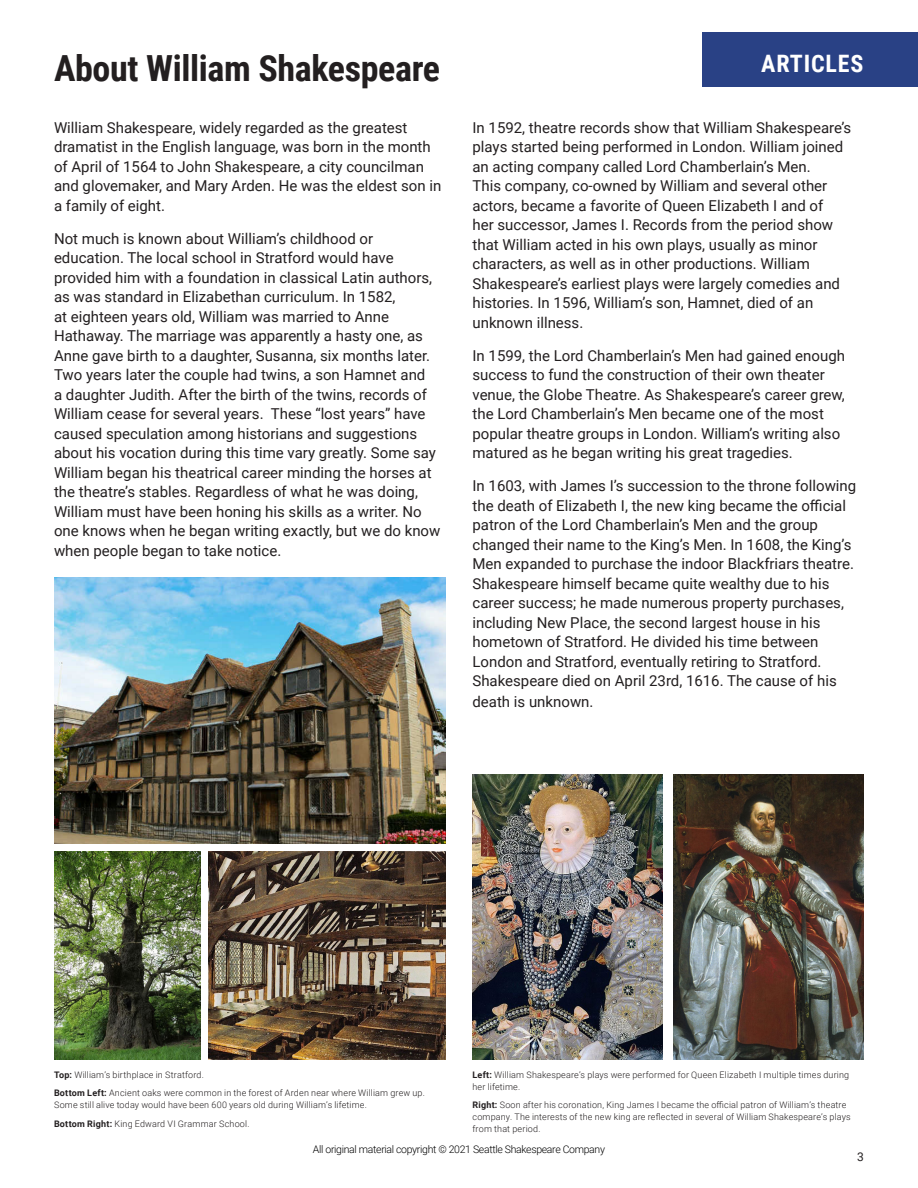
<style>
.page{position:relative;width:918px;height:1188px;background:#fff}
.page>*{position:absolute;margin:0;border:0;box-sizing:border-box;transform-origin:0 0}
.t1{font:700 36px "Roboto Condensed";letter-spacing:-.01em;color:#231f20}
.t2{font:700 24px "Roboto Condensed";letter-spacing:.035em;color:#fff}
.t3{font:15px/19.5px "Roboto";color:#231f20}
.t4{font:12px "Roboto";color:#231f20}
.t5{font:300 10.5px "Roboto";letter-spacing:-.03em;color:#000}
.Photo_Caption{font:300 9px/12px "Roboto";letter-spacing:.02em;color:#231f20}
.s1{font-weight:700}
</style>
<div class="page">
<img style="left:54px;top:578px;width:392px;height:265px">
<img style="left:54px;top:852px;width:147px;height:207px">
<img style="left:208px;top:852px;width:238px;height:207px">
<img style="left:472px;top:774px;width:191px;height:285px">
<img style="left:674px;top:774px;width:190px;height:285px">
<div style="left:702px;top:32px;width:216px;height:55px;background:#294185"></div>
<p class="t1" style="left:54px;top:43px;width:388px">About William Shakespeare</p>
<p class="t3" style="left:54px;top:117px;width:389px">William Shakespeare, widely regarded as the greatest dramatist in the English language, was born in the month of April of 1564 to John Shakespeare, a city councilman and glovemaker, and Mary Arden. He was the eldest son in a family of eight.</p>
<p class="t3" style="left:54px;top:228px;width:388px">Not much is known about William’s childhood or education. The local school in Stratford would have provided him with a foundation in classical Latin authors, as was standard in Elizabethan curriculum. In 1582,<br>at eighteen years old, William was married to Anne Hathaway. The marriage was apparently a hasty one, as Anne gave birth to a daughter, Susanna, six months later.<br>Two years later the couple had twins, a son Hamnet and<br>a daughter Judith. After the birth of the twins, records of William cease for several years. These “lost years” have caused speculation among historians and suggestions about his vocation during this time vary greatly. Some say William began his theatrical career minding the horses at the theatre’s stables. Regardless of what he was doing, William must have been honing his skills as a writer. No one knows when he began writing exactly, but we do know when people began to take notice.</p>
<p class="t2" style="left:761px;top:47px;width:104px">ARTICLES</p>
<p class="t3" style="left:472px;top:117px;width:380px">In 1592, theatre records show that William Shakespeare’s plays started being performed in London. William joined an acting company called Lord Chamberlain’s Men.<br>This company, co-owned by William and several other actors, became a favorite of Queen Elizabeth I and of<br>her successor, James I. Records from the period show that William acted in his own plays, usually as minor characters, as well as in other productions. William Shakespeare’s earliest plays were largely comedies and histories. In 1596, William’s son, Hamnet, died of an unknown illness.</p>
<p class="t3" style="left:472px;top:345px;width:374px">In 1599, the Lord Chamberlain’s Men had gained enough success to fund the construction of their own theater venue, the Globe Theatre. As Shakespeare’s career grew, the Lord Chamberlain’s Men became one of the most popular theatre groups in London. William’s writing also matured as he began writing his great tragedies.</p>
<p class="t3" style="left:472px;top:476px;width:385px">In 1603, with James I’s succession to the throne following the death of Elizabeth I, the new king became the official patron of the Lord Chamberlain’s Men and the group changed their name to the King’s Men. In 1608, the King’s Men expanded to purchase the indoor Blackfriars theatre.<br>Shakespeare himself became quite wealthy due to his career success; he made numerous property purchases, including New Place, the second largest house in his hometown of Stratford. He divided his time between London and Stratford, eventually retiring to Stratford.<br>Shakespeare died on April 23rd, 1616. The cause of his</p>
<p class="t3" style="left:472px;top:692px;width:123px">death is unknown.</p>
<p class="Photo_Caption" style="left:54px;top:1068px;width:151px"><span class="s1">Top:</span> William’s birthplace in Stratford.</p>
<p class="Photo_Caption" style="left:54px;top:1087px;width:372px"><span class="s1">Bottom Left:</span> Ancient oaks were common in the forest of Arden near where William grew up.<br>Some still alive today would have been 600 years old during William’s lifetime.</p>
<p class="Photo_Caption" style="left:54px;top:1118px;width:197px"><span class="s1">Bottom Right:</span> King Edward VI Grammar School.</p>
<p class="Photo_Caption" style="left:472px;top:1068px;width:378px"><span class="s1">Left:</span> William Shakespeare’s plays were performed for Queen Elizabeth I multiple times during her lifetime.</p>
<p class="Photo_Caption" style="left:472px;top:1099px;width:380px"><span class="s1">Right:</span> Soon after his coronation, King James I became the official patron of William’s theatre company. The interests of the new king are reflected in several of William Shakespeare’s plays from that period.</p>
<p class="t5" style="left:313px;top:1142px;width:294px">All original material copyright © 2021 Seattle Shakespeare Company</p>
<p class="t4" style="left:857px;top:1149px;width:8px">3</p>
</div>
